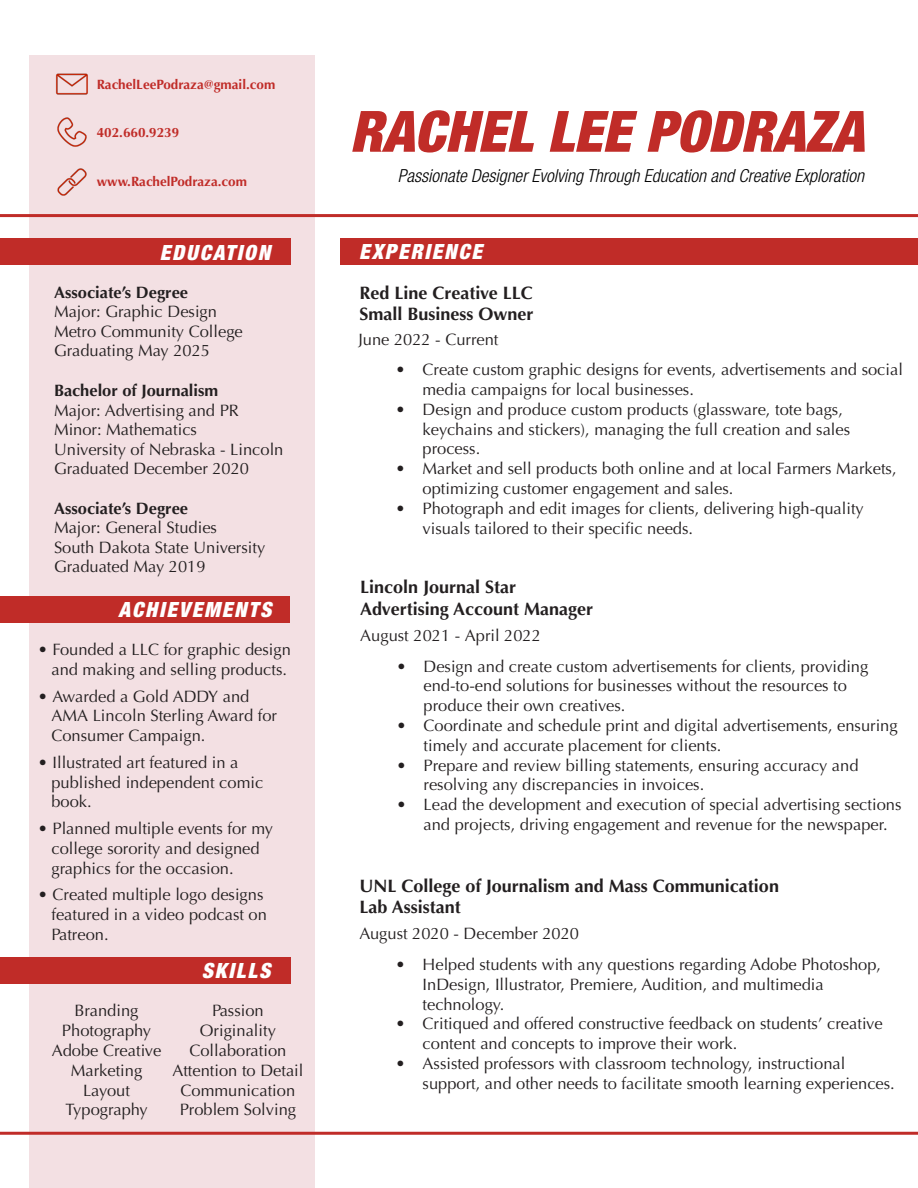
<style>
.page{position:relative;width:918px;height:1188px;background:#fff}
.page>*{position:absolute;margin:0;border:0;box-sizing:border-box;transform-origin:0 0}
.t1{font:italic 900 condensed 57px "Helvetica Neue LT Std";color:#c02c28}
.t2{font:italic 900 condensed 21px "Helvetica Neue LT Std";letter-spacing:.09em;color:#fff}
.t3{font:700 18px "Optima";color:#231f20}
.t4{font:italic 300 condensed 18px "Helvetica Neue LT Std";color:#000}
.t5{font:16.5px/19.8px "Optima";color:#231f20}
.t6{font:700 13.5px "Optima";color:#c02c28}
.s1{font-weight:700}
</style>
<div class="page">
<div style="left:29px;top:56px;width:286px;height:1132px;background:#f3e0e3"></div>
<div style="left:0;top:239px;width:290px;height:26px;background:#c02c28"></div>
<hr style="left:0;top:214px;width:918px;height:3px;background:#c02c28">
<img style="left:57px;top:117px;width:30px;height:30px">
<img style="left:56px;top:73px;width:32px;height:22px">
<img style="left:57px;top:168px;width:30px;height:28px">
<div style="left:341px;top:238px;width:577px;height:26px;background:#c02c28"></div>
<div style="left:0;top:957px;width:291px;height:27px;background:#c02c28"></div>
<hr style="left:0;top:1132px;width:918px;height:3px;background:#c02c28">
<div style="left:0;top:596px;width:289px;height:27px;background:#c02c28"></div>
<p class="t6" style="left:97px;top:76px;width:180px">RachelLeePodraza@gmail.com</p>
<p class="t6" style="left:97px;top:124px;width:84px">402.660.9239</p>
<p class="t6" style="left:97px;top:174px;width:152px">www.RachelPodraza.com</p>
<p class="t4" style="left:398px;top:165px;width:468px">Passionate Designer Evolving Through Education and Creative Exploration</p>
<p class="t1" style="left:350px;top:96px;width:516px">RACHEL LEE PODRAZA</p>
<p class="t2" style="left:160px;top:240px;width:112px">EDUCATION</p>
<p class="t5" style="left:54px;top:283px;width:190px"><span class="s1">Associate’s Degree<br></span>Major: Graphic Design<br>Metro Community College<br>Graduating May 2025</p>
<p class="t5" style="left:54px;top:381px;width:231px"><span class="s1">Bachelor of Journalism<br></span>Major: Advertising and PR<br>Minor: Mathematics<br>University of Nebraska - Lincoln<br>Graduated December 2020</p>
<p class="t5" style="left:54px;top:499px;width:213px"><span class="s1">Associate’s Degree<br></span>Major: General Studies<br>South Dakota State University<br>Graduated May 2019</p>
<p class="t2" style="left:118px;top:596px;width:155px">ACHIEVEMENTS</p>
<p class="t5" style="left:38px;top:640px;width:254px;text-align:center">• Founded a LLC for graphic design and making and selling products.</p>
<p class="t5" style="left:51px;top:686px;width:227px;text-indent:-14px">• Awarded a Gold ADDY and<br>AMA Lincoln Sterling Award for<br>Consumer Campaign.</p>
<p class="t5" style="left:51px;top:753px;width:213px;text-indent:-14px">• Illustrated art featured in a published independent comic book.</p>
<p class="t5" style="left:51px;top:819px;width:223px;text-indent:-14px">• Planned multiple events for my college sorority and designed graphics for the occasion.</p>
<p class="t5" style="left:51px;top:885px;width:217px;text-indent:-14px">• Created multiple logo designs featured in a video podcast on<br>Patreon.</p>
<p class="t2" style="left:202px;top:958px;width:70px">SKILLS</p>
<p class="t5" style="left:75px;top:1001px;width:65px">Branding</p>
<p class="t5" style="left:62px;top:1021px;width:91px">Photography</p>
<p class="t5" style="left:52px;top:1041px;width:111px">Adobe Creative</p>
<p class="t5" style="left:71px;top:1060px;width:73px">Marketing</p>
<p class="t5" style="left:83px;top:1080px;width:48px">Layout</p>
<p class="t5" style="left:65px;top:1100px;width:84px">Typography</p>
<p class="t5" style="left:212px;top:1001px;width:53px">Passion</p>
<p class="t5" style="left:200px;top:1021px;width:78px">Originality</p>
<p class="t5" style="left:189px;top:1041px;width:99px">Collaboration</p>
<p class="t5" style="left:172px;top:1060px;width:133px">Attention to Detail</p>
<p class="t5" style="left:181px;top:1080px;width:116px">Communication</p>
<p class="t5" style="left:180px;top:1100px;width:118px">Problem Solving</p>
<p class="t2" style="left:359px;top:239px;width:124px">EXPERIENCE</p>
<p class="t3" style="left:359px;top:282px;width:175px">Red Line Creative LLC</p>
<p class="t3" style="left:359px;top:304px;width:176px">Small Business Owner</p>
<p class="t5" style="left:359px;top:330px;width:142px">June 2022 - Current</p>
<p class="t5" style="left:423px;top:360px;width:482px;text-indent:-27px">• Create custom graphic designs for events, advertisements and social media campaigns for local businesses.</p>
<p class="t5" style="left:423px;top:399px;width:429px;text-indent:-27px">• Design and produce custom products (glassware, tote bags, keychains and stickers), managing the full creation and sales process.</p>
<p class="t5" style="left:423px;top:459px;width:476px;text-indent:-27px">• Market and sell products both online and at local Farmers Markets, optimizing customer engagement and sales.</p>
<p class="t5" style="left:423px;top:498px;width:443px;text-indent:-27px">• Photograph and edit images for clients, delivering high-quality visuals tailored to their specific needs.</p>
<p class="t3" style="left:360px;top:576px;width:157px">Lincoln Journal Star</p>
<p class="t3" style="left:360px;top:598px;width:234px">Advertising Account Manager</p>
<p class="t5" style="left:424px;top:656px;width:446px;text-indent:-27px">• Design and create custom advertisements for clients, providing end-to-end solutions for businesses without the resources to produce their own creatives.</p>
<p class="t5" style="left:424px;top:716px;width:476px;text-indent:-27px">• Coordinate and schedule print and digital advertisements, ensuring timely and accurate placement for clients.</p>
<p class="t5" style="left:424px;top:755px;width:436px;text-indent:-27px">• Prepare and review billing statements, ensuring accuracy and resolving any discrepancies in invoices.</p>
<p class="t5" style="left:424px;top:795px;width:479px;text-indent:-27px">• Lead the development and execution of special advertising sections and projects, driving engagement and revenue for the newspaper.</p>
<p class="t5" style="left:360px;top:626px;width:182px">August 2021 - April 2022</p>
<p class="t3" style="left:359px;top:875px;width:421px">UNL College of Journalism and Mass Communication</p>
<p class="t3" style="left:359px;top:897px;width:103px">Lab Assistant</p>
<p class="t5" style="left:359px;top:924px;width:221px">August 2020 - December 2020</p>
<p class="t5" style="left:423px;top:955px;width:460px;text-indent:-27px">• Helped students with any questions regarding Adobe Photoshop,<br>InDesign, Illustrator, Premiere, Audition, and multimedia technology.</p>
<p class="t5" style="left:423px;top:1014px;width:461px;text-indent:-27px">• Critiqued and offered constructive feedback on students’ creative content and concepts to improve their work.</p>
<p class="t5" style="left:423px;top:1054px;width:474px;text-indent:-27px">• Assisted professors with classroom technology, instructional support, and other needs to facilitate smooth learning experiences.</p>
</div>
